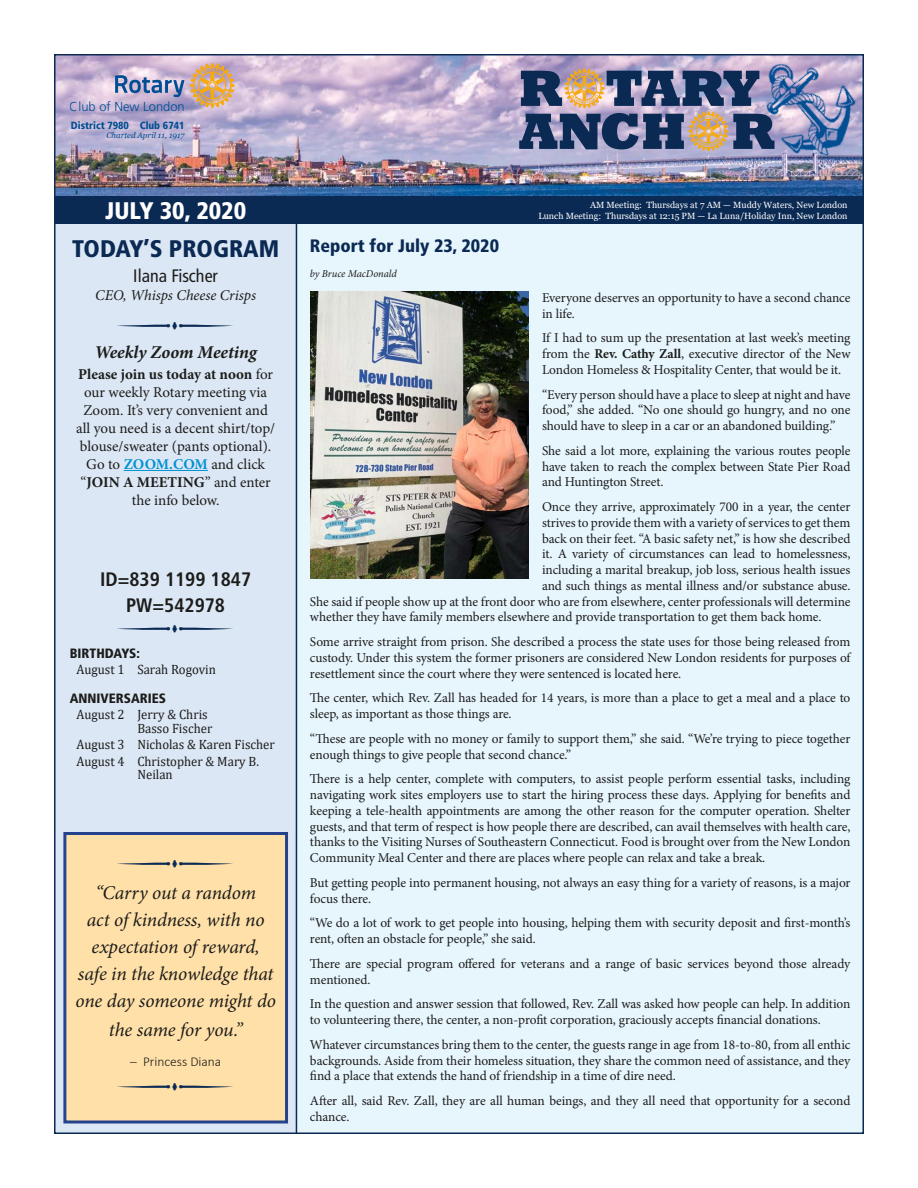
<style>
.page{position:relative;width:918px;height:1188px;background:#fff}
.page>*{position:absolute;margin:0;border:0;box-sizing:border-box;transform-origin:0 0}
.t1{font:900 condensed 24px "Frutiger LT Std";color:#0a2953}
.t2{font:900 condensed 24px "Frutiger LT Std";color:#fff}
.t3{font:italic 19.5px/27.5px "Minion Pro";letter-spacing:-.01em;color:#1c1c1a;text-align:center}
.t4{font:700 condensed 19.5px/25.5px "Frutiger LT Std";color:#1c1c1a;text-align:center}
.t5{font:900 condensed 18px "Frutiger LT Std";color:#0a2953}
.t6{font:italic 700 18px "Minion Pro";letter-spacing:-.005em;color:#1c1c1a}
.t7{font:condensed 18px "Frutiger LT Std";color:#1c1c1a}
.t8{font:15px/18px "Minion Pro";color:#1c1c1a;text-align:center}
.t9{font:700 15px "Minion Pro";color:#1c1c1a}
.t10{font:italic 15px "Minion Pro";letter-spacing:-.005em;color:#1c1c1a}
.t11{font:13.5px/15.8px "Minion Pro";letter-spacing:-.005em;color:#1c1c1a}
.t12{font:13.5px/13.5px "Cambria";color:#1c1c1a;scale:.95 1}
.t13{font:900 condensed 13.5px "Frutiger LT Std";color:#1c1c1a}
.t14{font:300 13.5px "Calibri";color:#1c1c1a}
.t15{font:300 12.9px "Frutiger LT Std";color:#004e93}
.t16{font:italic 10.5px "Minion Pro";letter-spacing:-.005em;color:#1c1c1a}
.t17{font:900 condensed 10.35px "Frutiger LT Std";color:#004e93}
.t18{font:9px "Georgia";color:#fff}
.t19{font:italic 8.1px "Georgia";color:#004e93}
.s1{font-weight:400}
.s2{font-weight:700;color:#0091d3}
.s3{font-weight:700}
</style>
<div class="page">
<img style="left:57px;top:57px;width:804px;height:140px">
<div style="left:296px;top:224px;width:568px;height:910px;background:#e7f5fd"></div>
<div style="left:57px;top:224px;width:239px;height:907px;background:#dce7f5"></div>
<hr style="left:124px;top:470px;width:84px;height:1px;background:#0091d3">
<svg style="left:115px;top:75px;width:69px;height:22px;background:#909cc3"></svg>
<svg style="left:190px;top:63px;width:45px;height:45px;background:#d5ac83"></svg>
<img style="left:739px;top:57px;width:122px;height:117px">
<svg style="left:519px;top:68px;width:256px;height:83px;background:#6c708b"></svg>
<hr style="left:296px;top:224px;width:1px;height:910px;background:#0a2953">
<div style="left:65px;top:834px;width:222px;height:288px;background:#ffe0a8"></div>
<div style="left:63px;top:832px;width:225px;height:292px;border:3px solid #25428c"></div>
<div style="left:54px;top:197px;width:810px;height:27px;background:#0a2953"></div>
<img style="left:310px;top:292px;width:218px;height:287px">
<svg style="left:117px;top:322px;width:117px;height:8px"></svg>
<svg style="left:117px;top:625px;width:117px;height:7px"></svg>
<p class="t15" style="left:70px;top:100px;width:116px">Club of New London</p>
<p class="t17" style="left:71px;top:119px;width:115px">District 7980 Club 6741</p>
<p class="t19" style="left:106px;top:130px;width:80px">Charted April 11, 1917</p>
<p class="t18" style="left:590px;top:200px;width:259px">AM Meeting: Thursdays at 7 AM — Muddy Waters, New London</p>
<h1 class="t2" style="left:105px;top:196px;width:143px">JULY 30, 2020</h1>
<p class="t18" style="left:538px;top:210px;width:311px">Lunch Meeting: Thursdays at 12:15 PM — La Luna/Holiday Inn, New London</p>
<h1 class="t1" style="left:72px;top:234px;width:209px">TODAY’S PROGRAM</h1>
<h3 class="t7" style="left:133px;top:266px;width:86px">Ilana Fischer</h3>
<p class="t10" style="left:95px;top:285px;width:163px">CEO, Whisps Cheese Crisps</p>
<h3 class="t6" style="left:94px;top:339px;width:164px">Weekly Zoom Meeting</h3>
<p class="t9" style="left:78px;top:364px;width:196px">Please join us today at noon <span class="s1">for</span></p>
<p class="t8" style="left:76px;top:383px;width:201px">our weekly Rotary meeting via<br>Zoom. It’s very convenient and all you need is a decent shirt/top/ blouse/sweater (pants optional).<br>Go to <span class="s2">ZOOM.COM</span> and click “<span class="s3">JOIN A MEETING</span>” and enter the info below.</p>
<h2 class="t4" style="left:100px;top:567px;width:153px">ID=839 1199 1847<br>PW=542978</h2>
<p class="t13" style="left:70px;top:645px;width:72px">BIRTHDAYS:</p>
<p class="t12" style="left:77px;top:663px;width:148px">August 1 Sarah Rogovin</p>
<p class="t13" style="left:70px;top:690px;width:98px">ANNIVERSARIES</p>
<p class="t12" style="left:137px;top:708px;width:80px;text-indent:-61px">August 2 Jerry &amp; Chris<br>Basso Fischer</p>
<p class="t12" style="left:77px;top:736px;width:210px;line-height:16.5px">August 3 Nicholas &amp; Karen Fischer<br>August 4 Christopher &amp; Mary B.</p>
<p class="t12" style="left:137px;top:768px;width:39px">Neilan</p>
<h2 class="t3" style="left:95px;top:879px;width:162px">“Carry out a random</h2>
<h2 class="t3" style="left:75px;top:933px;width:202px">expectation of reward, safe in the knowledge that one day someone might do the same for you.”</h2>
<p class="t14" style="left:130px;top:1053px;width:93px">– Princess Diana</p>
<h2 class="t3" style="left:87px;top:906px;width:179px">act of kindness, with no</h2>
<h3 class="t5" style="left:310px;top:235px;width:191px">Report for July 23, 2020</h3>
<p class="t16" style="left:310px;top:267px;width:88px">by Bruce MacDonald</p>
<p class="t11" style="left:542px;top:290px;width:310px">Everyone deserves an opportunity to have a second chance in life.</p>
<p class="t11" style="left:542px;top:330px;width:310px;text-align:justify">If I had to sum up the presentation at last week’s meeting from the <span class="s3">Rev. Cathy Zall</span>, executive director of the New London Homeless &amp; Hospitality Center, that would be it.</p>
<p class="t11" style="left:542px;top:386px;width:310px;text-align:justify">“Every person should have a place to sleep at night and have food,” she added. “No one should go hungry, and no one should have to sleep in a car or an abandoned building.”</p>
<p class="t11" style="left:542px;top:443px;width:310px;text-align:justify">She said a lot more, explaining the various routes people have taken to reach the complex between State Pier Road and Huntington Street.</p>
<p class="t11" style="left:542px;top:499px;width:310px">Once they arrive, approximately 700 in a year, the center</p>
<p class="t11" style="left:542px;top:515px;width:310px">strives to provide them with a variety of services to get them</p>
<p class="t11" style="left:542px;top:531px;width:310px">back on their feet. “A basic safety net,” is how she described</p>
<p class="t11" style="left:542px;top:546px;width:310px">it. A variety of circumstances can lead to homelessness,</p>
<p class="t11" style="left:542px;top:562px;width:310px">including a marital breakup, job loss, serious health issues</p>
<p class="t11" style="left:542px;top:578px;width:310px">and such things as mental illness and/or substance abuse.</p>
<p class="t11" style="left:310px;top:594px;width:542px">She said if people show up at the front door who are from elsewhere, center professionals will determine</p>
<p class="t11" style="left:310px;top:609px;width:513px">whether they have family members elsewhere and provide transportation to get them back home.</p>
<p class="t11" style="left:310px;top:634px;width:542px;text-align:justify">Some arrive straight from prison. She described a process the state uses for those being released from custody. Under this system the former prisoners are considered New London residents for purposes of resettlement since the court where they were sentenced is located here.</p>
<p class="t11" style="left:310px;top:690px;width:542px">The center, which Rev. Zall has headed for 14 years, is more than a place to get a meal and a place to sleep, as important as those things are.</p>
<p class="t11" style="left:310px;top:731px;width:542px">“These are people with no money or family to support them,” she said. “We’re trying to piece together enough things to give people that second chance.”</p>
<p class="t11" style="left:310px;top:771px;width:542px;text-align:justify">There is a help center, complete with computers, to assist people perform essential tasks, including navigating work sites employers use to start the hiring process these days. Applying for benefits and keeping a tele-health appointments are among the other reason for the computer operation. Shelter guests, and that term of respect is how people there are described, can avail themselves with health care, thanks to the Visiting Nurses of Southeastern Connecticut. Food is brought over from the New London Community Meal Center and there are places where people can relax and take a break.</p>
<p class="t11" style="left:310px;top:875px;width:542px">But getting people into permanent housing, not always an easy thing for a variety of reasons, is a major focus there.</p>
<p class="t11" style="left:310px;top:915px;width:542px">“We do a lot of work to get people into housing, helping them with security deposit and first-month’s rent, often an obstacle for people,” she said.</p>
<p class="t11" style="left:310px;top:956px;width:542px">There are special program offered for veterans and a range of basic services beyond those already mentioned.</p>
<p class="t11" style="left:310px;top:996px;width:542px">In the question and answer session that followed, Rev. Zall was asked how people can help. In addition to volunteering there, the center, a non-profit corporation, graciously accepts financial donations.</p>
<p class="t11" style="left:310px;top:1037px;width:542px;text-align:justify">Whatever circumstances bring them to the center, the guests range in age from 18-to-80, from all enthic backgrounds. Aside from their homeless situation, they share the common need of assistance, and they find a place that extends the hand of friendship in a time of dire need.</p>
<p class="t11" style="left:310px;top:1093px;width:542px">After all, said Rev. Zall, they are all human beings, and they all need that opportunity for a second chance.</p>
</div>
